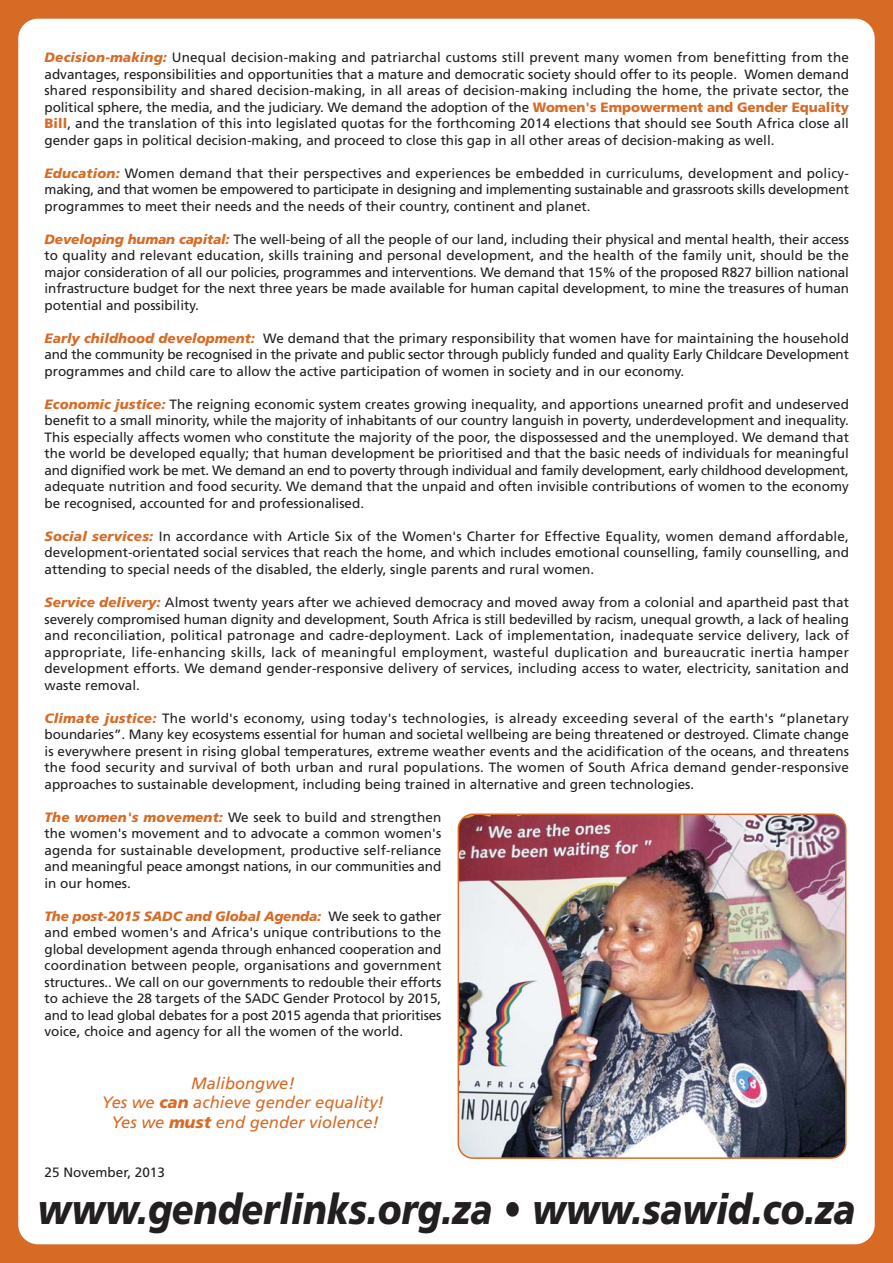
<style>
.page{position:relative;width:893px;height:1263px;background:#d76b26}
.page>*{position:absolute;margin:0;border:0;box-sizing:border-box;transform-origin:0 0}
.t1{font:italic 900 42.15px "Frutiger LT Std";color:#231f20;scale:.85 1}
.t2{font:italic 16.5px/19.5px "Frutiger LT Std";color:#d76b26;text-align:center}
.t3{font:13.5px/16.5px "Frutiger LT Std";color:#231f20;text-align:justify}
.s1{font-weight:900;font-style:italic;color:#d76b26}
.s2{font-weight:900;color:#d76b26}
.s3{font-weight:900}
</style>
<div class="page">
<div style="left:18px;top:19px;width:857px;height:1225px;background:#fff;border-radius:20px"></div>
<img style="left:458px;top:814px;width:388px;height:344px;border-radius:15px">
<div style="left:458px;top:813px;width:388px;height:346px;border:2px solid #d76b26;border-radius:15px"></div>
<p class="t3" style="left:45px;top:50px;width:806px"><span class="s1">Decision-making:</span> Unequal decision-making and patriarchal customs still prevent many women from benefitting from the advantages, responsibilities and opportunities that a mature and democratic society should offer to its people. Women demand shared responsibility and shared decision-making, in all areas of decision-making including the home, the private sector, the political sphere, the media, and the judiciary. We demand the adoption of the <span class="s2">Women's Empowerment and Gender Equality Bill</span>, and the translation of this into legislated quotas for the forthcoming 2014 elections that should see South Africa close all gender gaps in political decision-making, and proceed to close this gap in all other areas of decision-making as well.</p>
<p class="t3" style="left:45px;top:166px;width:806px"><span class="s1">Education:</span> Women demand that their perspectives and experiences be embedded in curriculums, development and policy&shy;making, and that women be empowered to participate in designing and implementing sustainable and grassroots skills development programmes to meet their needs and the needs of their country, continent and planet.</p>
<p class="t3" style="left:45px;top:232px;width:806px"><span class="s1">Developing human capital:</span> The well-being of all the people of our land, including their physical and mental health, their access to quality and relevant education, skills training and personal development, and the health of the family unit, should be the major consideration of all our policies, programmes and interventions. We demand that 15% of the proposed R827 billion national infrastructure budget for the next three years be made available for human capital development, to mine the treasures of human potential and possibility.</p>
<p class="t3" style="left:45px;top:331px;width:806px"><span class="s1">Early childhood development:</span> We demand that the primary responsibility that women have for maintaining the household and the community be recognised in the private and public sector through publicly funded and quality Early Childcare Development programmes and child care to allow the active participation of women in society and in our economy.</p>
<p class="t3" style="left:45px;top:397px;width:806px"><span class="s1">Economic justice:</span> The reigning economic system creates growing inequality, and apportions unearned profit and undeserved benefit to a small minority, while the majority of inhabitants of our country languish in poverty, underdevelopment and inequality.<br>This especially affects women who constitute the majority of the poor, the dispossessed and the unemployed. We demand that the world be developed equally; that human development be prioritised and that the basic needs of individuals for meaningful and dignified work be met. We demand an end to poverty through individual and family development, early childhood development, adequate nutrition and food security. We demand that the unpaid and often invisible contributions of women to the economy be recognised, accounted for and professionalised.</p>
<p class="t3" style="left:45px;top:529px;width:806px"><span class="s1">Social services:</span> In accordance with Article Six of the Women's Charter for Effective Equality, women demand affordable, development-orientated social services that reach the home, and which includes emotional counselling, family counselling, and attending to special needs of the disabled, the elderly, single parents and rural women.</p>
<p class="t3" style="left:45px;top:595px;width:806px"><span class="s1">Service delivery:</span> Almost twenty years after we achieved democracy and moved away from a colonial and apartheid past that severely compromised human dignity and development, South Africa is still bedevilled by racism, unequal growth, a lack of healing and reconciliation, political patronage and cadre-deployment. Lack of implementation, inadequate service delivery, lack of appropriate, life-enhancing skills, lack of meaningful employment, wasteful duplication and bureaucratic inertia hamper development efforts. We demand gender-responsive delivery of services, including access to water, electricity, sanitation and waste removal.</p>
<p class="t3" style="left:45px;top:710px;width:806px"><span class="s1">Climate justice:</span> The world's economy, using today's technologies, is already exceeding several of the earth's “planetary boundaries”. Many key ecosystems essential for human and societal wellbeing are being threatened or destroyed. Climate change is everywhere present in rising global temperatures, extreme weather events and the acidification of the oceans, and threatens the food security and survival of both urban and rural populations. The women of South Africa demand gender-responsive approaches to sustainable development, including being trained in alternative and green technologies.</p>
<p class="t3" style="left:45px;top:809px;width:398px"><span class="s1">The women's movement:</span> We seek to build and strengthen the women's movement and to advocate a common women's agenda for sustainable development, productive self-reliance and meaningful peace amongst nations, in our communities and in our homes.</p>
<p class="t3" style="left:45px;top:908px;width:398px"><span class="s1">The post-2015 SADC and Global Agenda:</span> We seek to gather and embed women's and Africa's unique contributions to the global development agenda through enhanced cooperation and coordination between people, organisations and government structures.. We call on our governments to redouble their efforts to achieve the 28 targets of the SADC Gender Protocol by 2015, and to lead global debates for a post 2015 agenda that prioritises voice, choice and agency for all the women of the world.</p>
<p class="t2" style="left:102px;top:1074px;width:284px">Malibongwe!<br>Yes we <span class="s3">can</span> achieve gender equality!<br>Yes we <span class="s3">must</span> end gender violence!</p>
<p class="t3" style="left:45px;top:1165px;width:122px">25 November, 2013</p>
<h1 class="t1" style="left:38px;top:1191px;width:963px">www.genderlinks.org.za • www.sawid.co.za</h1>
</div>
